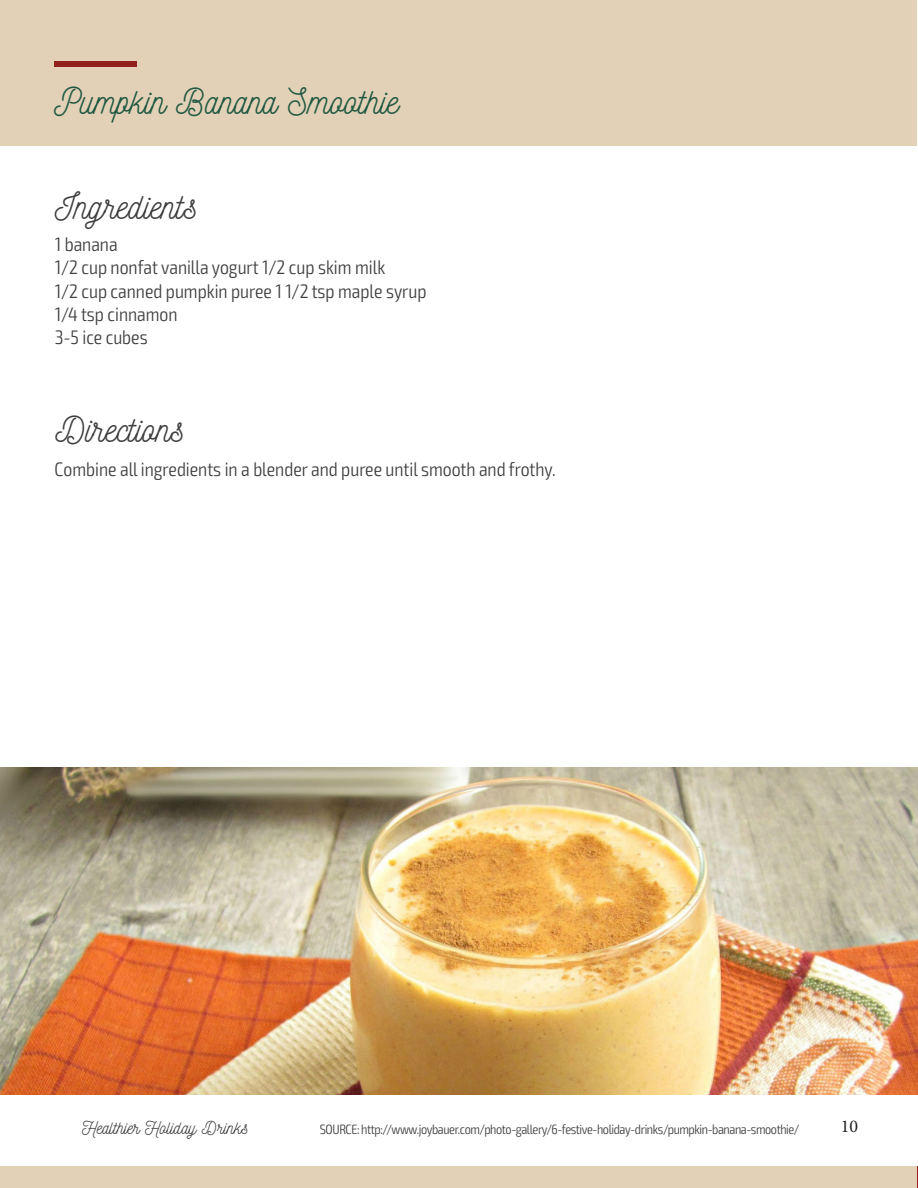
<style>
.page{position:relative;width:918px;height:1188px;background:#fff}
.page>*{position:absolute;margin:0;border:0;box-sizing:border-box;transform-origin:0 0}
.t1{font:36px "Nickainley";color:#205841}
.t2{font:36px "Nickainley";color:#3e3e3f}
.t3{font:300 condensed 19.5px "Exo 2";color:#3e3e3f}
.t4{font:18px "Nickainley";color:#3e3e3f}
.t5{font:18px "Minion Pro";color:#231f20}
.t6{font:300 condensed 13.5px "Exo 2";letter-spacing:-.03em;color:#3e3e3f}
</style>
<div class="page">
<div style="left:1px;top:0;width:916px;height:145px;background:#e2d1b7"></div>
<div style="left:54px;top:61px;width:83px;height:6px;background:#92211d"></div>
<div style="left:0;top:1166px;width:918px;height:22px;background:#e2d1b7"></div>
<svg style="left:917px;top:1166px;width:1px;height:22px"></svg>
<img style="left:0;top:767px;width:918px;height:328px">
<p class="t1" style="left:54px;top:78px;width:346px">Pumpkin Banana Smoothie</p>
<p class="t2" style="left:55px;top:182px;width:144px">Ingredients</p>
<p class="t3" style="left:55px;top:233px;width:64px">1 banana</p>
<p class="t3" style="left:55px;top:256px;width:332px">1/2 cup nonfat vanilla yogurt 1/2 cup skim milk</p>
<p class="t3" style="left:55px;top:279px;width:373px">1/2 cup canned pumpkin puree 1 1/2 tsp maple syrup</p>
<p class="t3" style="left:55px;top:303px;width:124px">1/4 tsp cinnamon</p>
<p class="t3" style="left:55px;top:326px;width:94px">3-5 ice cubes</p>
<p class="t2" style="left:56px;top:406px;width:131px">Directions</p>
<p class="t3" style="left:55px;top:458px;width:503px">Combine all ingredients in a blender and puree until smooth and frothy.</p>
<p class="t4" style="left:82px;top:1116px;width:168px">Healthier Holiday Drinks</p>
<p class="t6" style="left:320px;top:1122px;width:481px">SOURCE: http://www.joybauer.com/photo-gallery/6-festive-holiday-drinks/pumpkin-banana-smoothie/</p>
<p class="t5" style="left:841px;top:1116px;width:19px">10</p>
</div>
